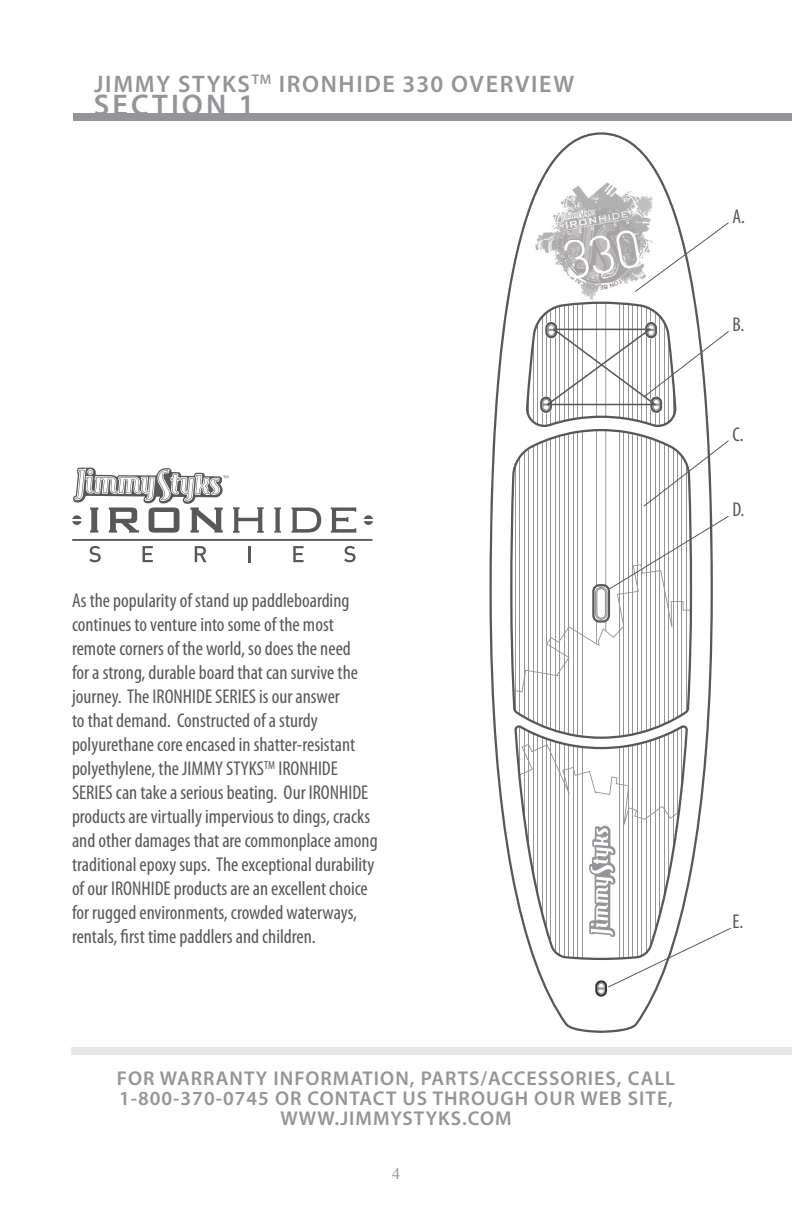
<style>
.page{position:relative;width:792px;height:1224px;background:#fff}
.page>*{position:absolute;margin:0;border:0;box-sizing:border-box;transform-origin:0 0}
.t1{font:600 30px "Myriad Pro";letter-spacing:.1em;color:#939598}
.t2{font:600 24px "Myriad Pro";letter-spacing:.07em;color:#939598}
.t3{font:condensed 20px/24px "Myriad Pro";color:#57585a}
.t4{font:600 20px/20px "Myriad Pro";letter-spacing:.05em;color:#939598;text-align:center}
.t5{font:16px "Times New Roman";color:#939598}
</style>
<div class="page">
<div style="left:72px;top:1047px;width:720px;height:8px;background:#e6e7e9"></div>
<div style="left:74px;top:113px;width:718px;height:8px;background:#939598"></div>
<svg style="left:292px;top:507px;width:29px;height:26px"></svg>
<svg style="left:364px;top:515px;width:9px;height:10px"></svg>
<svg style="left:274px;top:507px;width:7px;height:26px"></svg>
<svg style="left:331px;top:507px;width:25px;height:26px"></svg>
<svg style="left:72px;top:468px;width:192px;height:65px"></svg>
<svg style="left:89px;top:546px;width:12px;height:16px"></svg>
<svg style="left:143px;top:546px;width:10px;height:16px"></svg>
<svg style="left:195px;top:546px;width:11px;height:16px"></svg>
<hr style="left:248px;top:546px;width:3px;height:16px;background:#57585a">
<svg style="left:293px;top:546px;width:11px;height:16px"></svg>
<svg style="left:344px;top:546px;width:12px;height:16px"></svg>
<hr style="left:72px;top:539px;width:301px;height:2px;background:#57585a">
<svg style="left:489px;top:132px;width:207px;height:901px"></svg>
<img style="left:535px;top:182px;width:118px;height:117px">
<img style="left:535px;top:182px;width:7px;height:15px">
<svg style="left:634px;top:221px;width:95px;height:72px"></svg>
<svg style="left:511px;top:303px;width:220px;height:694px"></svg>
<p class="t2" style="left:94px;top:69px;width:482px">JIMMY STYKS<sup>TM</sup> IRONHIDE 330 OVERVIEW</p>
<p class="t1" style="left:94px;top:85px;width:162px">SECTION 1</p>
<p class="t3" style="left:72px;top:589px;width:307px">As the popularity of stand up paddleboarding continues to venture into some of the most remote corners of the world, so does the need<br>for a strong, durable board that can survive the journey. The IRONHIDE SERIES is our answer<br>to that demand. Constructed of a sturdy polyurethane core encased in shatter-resistant polyethylene, the JIMMY STYKS<sup>TM</sup> IRONHIDE SERIES can take a serious beating. Our IRONHIDE products are virtually impervious to dings, cracks and other damages that are commonplace among traditional epoxy sups. The exceptional durability of our IRONHIDE products are an excellent choice for rugged environments, crowded waterways, rentals, first time paddlers and children.</p>
<p class="t4" style="left:117px;top:1067px;width:560px">FOR WARRANTY INFORMATION, PARTS/ACCESSORIES, CALL<br>1-800-370-0745 OR CONTACT US THROUGH OUR WEB SITE,<br>WWW.JIMMYSTYKS.COM</p>
<p class="t5" style="left:392px;top:1163px;width:9px">4</p>
<p class="t3" style="left:732px;top:204px;width:14px">A.</p>
<p class="t3" style="left:732px;top:313px;width:13px">B.</p>
<p class="t3" style="left:732px;top:422px;width:13px">C.</p>
<p class="t3" style="left:732px;top:497px;width:13px">D.</p>
<p class="t3" style="left:732px;top:909px;width:13px">E.</p>
</div>
